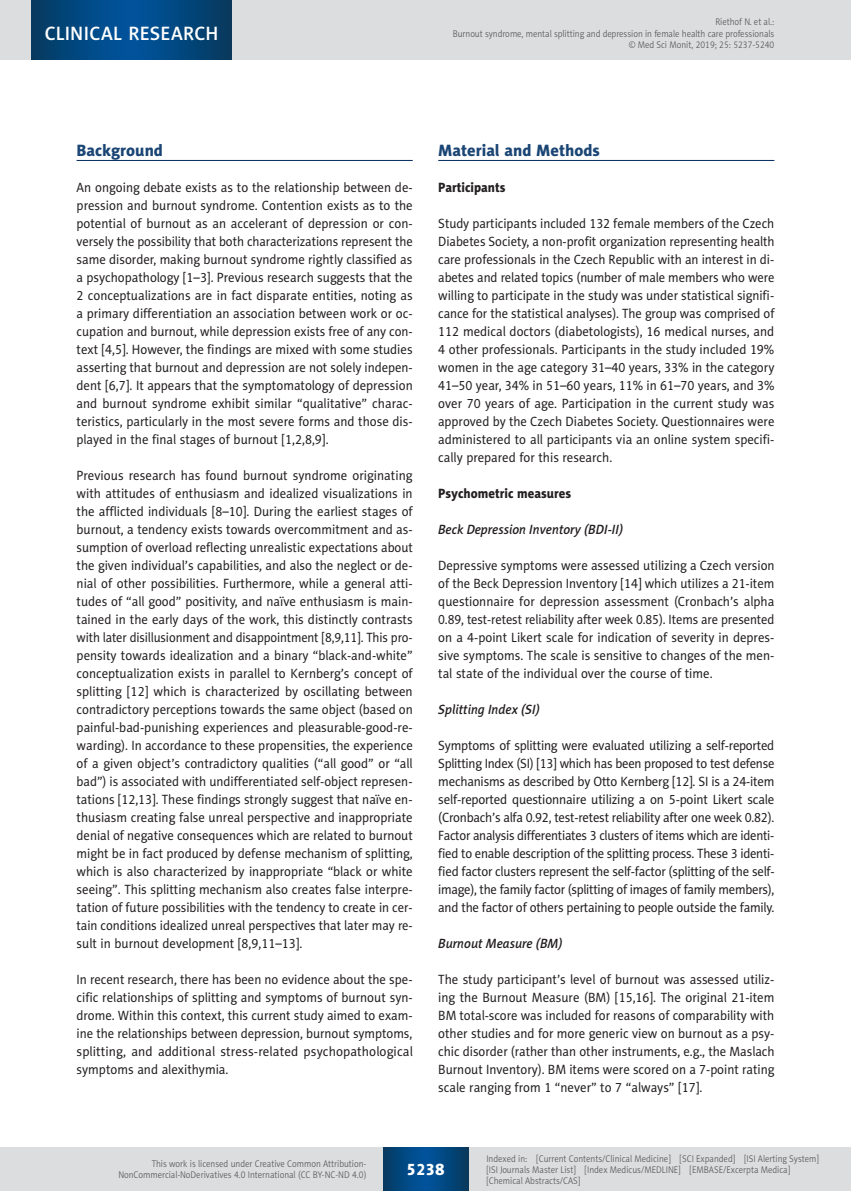
<style>
.page{position:relative;width:851px;height:1191px;background:#fff}
.page>*{position:absolute;margin:0;border:0;box-sizing:border-box;transform-origin:0 0}
.t1{font:19.5px "Naomi Sans EFN Medium";letter-spacing:.015em;color:#fff}
.MSM_Headline_1{font:16.5px "Naomi Sans EFN Heavy";color:#1a4574}
.t2{font:16.5px "Naomi Sans EFN Heavy";color:#fff}
.MSM_Body{font:13.5px/18px "Naomi Sans EFN";color:#231f20;text-align:justify;scale:.95 1}
.MSM_Body-2{font:13.5px/18px "Naomi Sans EFN";color:#231f20;text-align:justify;scale:.94 1}
.MSM_Headline_3{font:italic 13.5px "Naomi Sans EFN Medium";color:#231f20;scale:.95 1}
.MSM_Headline_2{font:13.5px "Naomi Sans EFN Heavy";color:#231f20;scale:.95 1}
.MSM_pagina_sygnatura{font:9.75px/11.2px "Naomi Sans EFN Light";color:#57585a;scale:.9 1}
.MSM_pagina_zywa{font:9.75px/11.2px "Naomi Sans EFN Light";color:#57585a;text-align:right;scale:.9 1}
</style>
<div class="page">
<hr style="left:77px;top:160px;width:335px;height:1px;background:#00295c">
<hr style="left:438px;top:160px;width:336px;height:1px;background:#00295c">
<div style="left:0;top:1148px;width:850px;height:43px;background:#dcdddf"></div>
<svg style="left:383px;top:1147px;width:85px;height:43px;background:#02477e"></svg>
<div style="left:0;top:0;width:850px;height:60px;background:#dcdddf"></div>
<hr style="left:850px;top:0;width:1px;height:60px;background:#dcdddf">
<svg style="left:32px;top:0;width:200px;height:60px;background:#02477e"></svg>
<h1 class="t1" style="left:45px;top:22px;width:175px">CLINICAL RESEARCH</h1>
<p class="MSM_pagina_zywa" style="left:452px;top:16px;width:359px">Riethof N. et al.:<br>Burnout syndrome, mental splitting and depression in female health care professionals</p>
<p class="MSM_pagina_sygnatura" style="left:628px;top:39px;width:163px">© Med Sci Monit, 2019; 25: 5237-5240</p>
<p class="MSM_Headline_1" style="left:77px;top:140px;width:88px">Background</p>
<p class="MSM_Body" style="left:77px;top:178px;width:355px">An ongoing debate exists as to the relationship between de&shy;pression and burnout syndrome. Contention exists as to the potential of burnout as an accelerant of depression or con&shy;versely the possibility that both characterizations represent the same disorder, making burnout syndrome rightly classified as a psychopathology [1–3]. Previous research suggests that the 2 conceptualizations are in fact disparate entities, noting as a primary differentiation an association between work or oc&shy;cupation and burnout, while depression exists free of any con&shy;text [4,5]. However, the findings are mixed with some studies asserting that burnout and depression are not solely indepen&shy;dent [6,7]. It appears that the symptomatology of depression and burnout syndrome exhibit similar “qualitative” charac&shy;teristics, particularly in the most severe forms and those dis&shy;played in the final stages of burnout [1,2,8,9].</p>
<p class="MSM_Body" style="left:77px;top:466px;width:355px">Previous research has found burnout syndrome originating with attitudes of enthusiasm and idealized visualizations in the afflicted individuals [8–10]. During the earliest stages of burnout, a tendency exists towards overcommitment and as&shy;sumption of overload reflecting unrealistic expectations about the given individual’s capabilities, and also the neglect or de&shy;nial of other possibilities. Furthermore, while a general atti&shy;tudes of “all good” positivity, and naïve enthusiasm is main&shy;tained in the early days of the work, this distinctly contrasts with later disillusionment and disappointment [8,9,11]. This pro&shy;pensity towards idealization and a binary “black-and-white” conceptualization exists in parallel to Kernberg’s concept of splitting [12] which is characterized by oscillating between contradictory perceptions towards the same object (based on painful-bad-punishing experiences and pleasurable-good-re&shy;warding). In accordance to these propensities, the experience of a given object’s contradictory qualities (“all good” or “all bad”) is associated with undifferentiated self-object represen&shy;tations [12,13]. These findings strongly suggest that naïve en&shy;thusiasm creating false unreal perspective and inappropriate denial of negative consequences which are related to burnout might be in fact produced by defense mechanism of splitting, which is also characterized by inappropriate “black or white seeing”. This splitting mechanism also creates false interpre&shy;tation of future possibilities with the tendency to create in cer&shy;tain conditions idealized unreal perspectives that later may re&shy;sult in burnout development [8,9,11–13].</p>
<p class="MSM_Body" style="left:77px;top:970px;width:355px">In recent research, there has been no evidence about the spe&shy;cific relationships of splitting and symptoms of burnout syn&shy;drome. Within this context, this current study aimed to exam&shy;ine the relationships between depression, burnout symptoms, splitting, and additional stress-related psychopathological symptoms and alexithymia.</p>
<p class="MSM_Headline_1" style="left:438px;top:140px;width:163px">Material and Methods</p>
<p class="MSM_Headline_2" style="left:438px;top:179px;width:72px">Participants</p>
<p class="MSM_Body-2" style="left:438px;top:214px;width:359px">Study participants included 132 female members of the Czech Diabetes Society, a non-profit organization representing health care professionals in the Czech Republic with an interest in di&shy;abetes and related topics (number of male members who were willing to participate in the study was under statistical signifi&shy;cance for the statistical analyses). The group was comprised of 112 medical doctors (diabetologists), 16 medical nurses, and 4 other professionals. Participants in the study included 19% women in the age category 31–40 years, 33% in the category 41–50 year, 34% in 51–60 years, 11% in 61–70 years, and 3% over 70 years of age. Participation in the current study was approved by the Czech Diabetes Society. Questionnaires were administered to all participants via an online system specifi&shy;cally prepared for this research.</p>
<p class="MSM_Headline_2" style="left:438px;top:485px;width:141px">Psychometric measures</p>
<p class="MSM_Headline_3" style="left:438px;top:522px;width:196px">Beck Depression Inventory (BDI-II)</p>
<p class="MSM_Body" style="left:438px;top:556px;width:355px">Depressive symptoms were assessed utilizing a Czech version of the Beck Depression Inventory [14] which utilizes a 21-item questionnaire for depression assessment (Cronbach’s alpha 0.89, test-retest reliability after week 0.85). Items are presented on a 4-point Likert scale for indication of severity in depres&shy;sive symptoms. The scale is sensitive to changes of the men&shy;tal state of the individual over the course of time.</p>
<p class="MSM_Headline_3" style="left:438px;top:702px;width:108px">Splitting Index (SI)</p>
<p class="MSM_Body" style="left:438px;top:736px;width:355px">Symptoms of splitting were evaluated utilizing a self-reported Splitting Index (SI) [13] which has been proposed to test defense mechanisms as described by Otto Kernberg [12]. SI is a 24-item self-reported questionnaire utilizing a on 5-point Likert scale (Cronbach’s alfa 0.92, test-retest reliability after one week 0.82).<br>Factor analysis differentiates 3 clusters of items which are identi&shy;fied to enable description of the splitting process. These 3 identi&shy;fied factor clusters represent the self-factor (splitting of the self&shy;image), the family factor (splitting of images of family members), and the factor of others pertaining to people outside the family.</p>
<p class="MSM_Headline_3" style="left:438px;top:936px;width:132px">Burnout Measure (BM)</p>
<p class="MSM_Body" style="left:438px;top:970px;width:355px">The study participant’s level of burnout was assessed utiliz&shy;ing the Burnout Measure (BM) [15,16]. The original 21-item BM total-score was included for reasons of comparability with other studies and for more generic view on burnout as a psy&shy;chic disorder (rather than other instruments, e.g., the Maslach Burnout Inventory). BM items were scored on a 7-point rating scale ranging from 1 “never” to 7 “always” [17].</p>
<p class="MSM_pagina_sygnatura" style="left:118px;top:1158px;width:277px;text-align:right">This work is licensed under Creative Common Attribution-<br>NonCommercial-NoDerivatives 4.0 International (CC BY-NC-ND 4.0)</p>
<p class="t2" style="left:406px;top:1159px;width:40px">5238</p>
<p class="MSM_pagina_sygnatura" style="left:486px;top:1152px;width:371px">Indexed in: [Current Contents/Clinical Medicine] [SCI Expanded] [ISI Alerting System] [ISI Journals Master List] [Index Medicus/MEDLINE] [EMBASE/Excerpta Medica] [Chemical Abstracts/CAS]</p>
</div>
